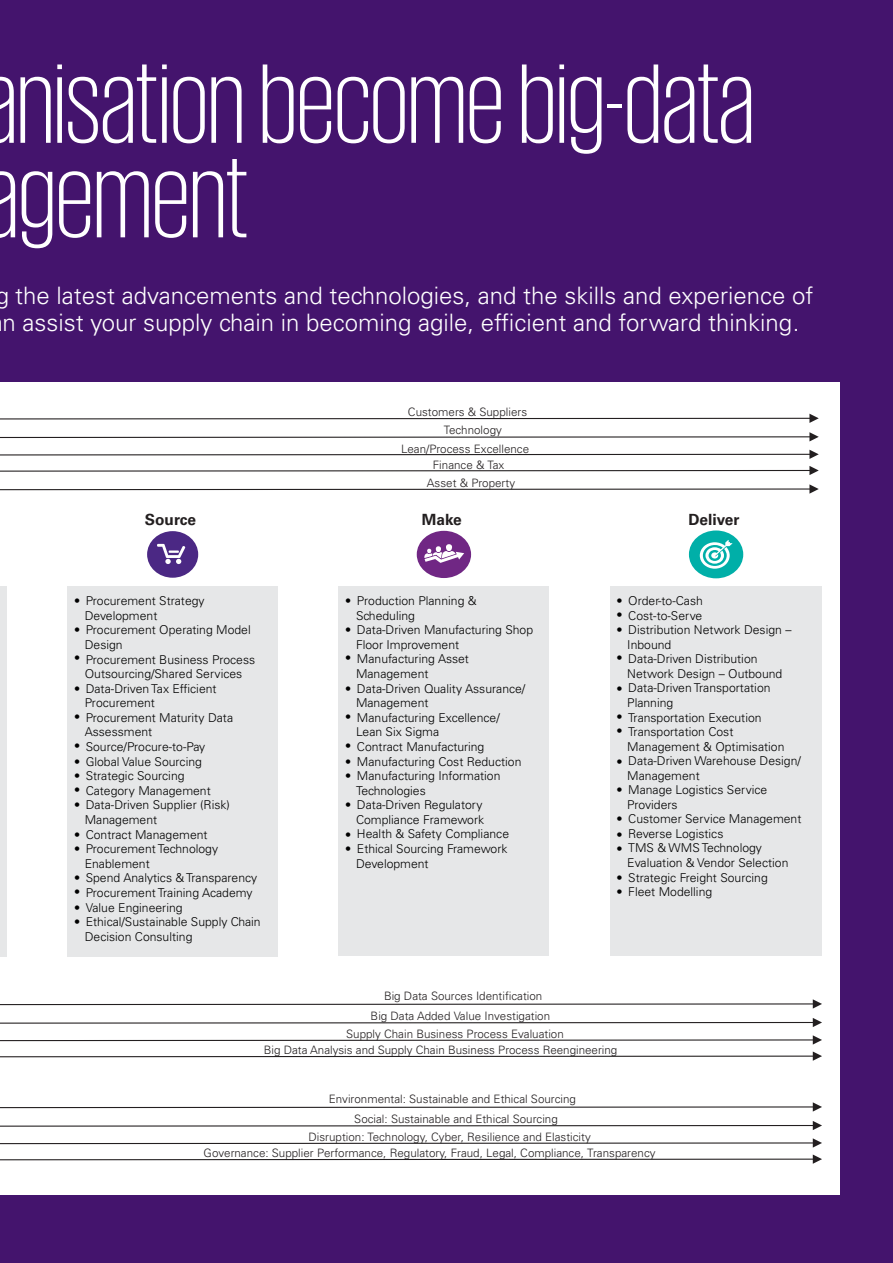
<style>
.page{position:relative;width:893px;height:1263px;background:#44146d}
.page>*{position:absolute;margin:0;border:0;box-sizing:border-box;transform-origin:0 0}
.t1{font:300 115.5px/94.5px "KPMG";color:#fff}
.t2{font:300 24px/27px "Univers LT Std";color:#fff}
.t3{font:700 15.45px "Univers";color:#231f20}
.t4{font:300 12.15px/14.5px "Univers";color:#000}
.t5{font:300 11.55px/20.5px "Univers LT Std";color:#231f20}
.s1{font-family:"Univers LT Std"}
</style>
<div class="page">
<div style="left:0;top:382px;width:840px;height:812px;background:#fff"></div>
<div style="left:0;top:586px;width:7px;height:371px;background:#e6e7e8"></div>
<div style="left:68px;top:586px;width:210px;height:371px;background:#e6e7e8"></div>
<div style="left:339px;top:586px;width:210px;height:370px;background:#e6e7e8"></div>
<div style="left:610px;top:586px;width:212px;height:370px;background:#e6e7e8"></div>
<div style="left:147px;top:531px;width:51px;height:47px;background:#4b2884;border-radius:50%"></div>
<svg style="left:157px;top:544px;width:28px;height:20px"></svg>
<div style="left:417px;top:531px;width:54px;height:47px;background:#702784;border-radius:50%"></div>
<svg style="left:424px;top:544px;width:40px;height:19px"></svg>
<div style="left:689px;top:530px;width:54px;height:48px;background:#00afa8;border-radius:50%"></div>
<svg style="left:700px;top:540px;width:32px;height:29px"></svg>
<svg style="left:0;top:414px;width:819px;height:9px"></svg>
<svg style="left:0;top:432px;width:819px;height:9px"></svg>
<svg style="left:0;top:450px;width:819px;height:9px"></svg>
<svg style="left:0;top:466px;width:819px;height:9px"></svg>
<svg style="left:0;top:484px;width:819px;height:10px"></svg>
<svg style="left:0;top:1102px;width:822px;height:9px"></svg>
<svg style="left:0;top:1121px;width:822px;height:9px"></svg>
<svg style="left:0;top:1138px;width:822px;height:9px"></svg>
<svg style="left:0;top:1154px;width:822px;height:10px"></svg>
<svg style="left:0;top:999px;width:822px;height:9px"></svg>
<svg style="left:0;top:1018px;width:822px;height:9px"></svg>
<svg style="left:0;top:1035px;width:822px;height:9px"></svg>
<svg style="left:0;top:1051px;width:822px;height:10px"></svg>
<h1 class="t1" style="left:-18px;top:54px;width:773px">nisation become big-data agement</h1>
<h2 class="t2" style="left:-5px;top:282px;width:820px">g the latest advancements and technologies, and the skills and experience of n assist your supply chain in becoming agile, efficient and forward thinking.</h2>
<p class="t5" style="left:408px;top:401px;width:121px">Customers &amp; Suppliers</p>
<p class="t5" style="left:444px;top:420px;width:59px">Technology</p>
<p class="t5" style="left:401px;top:438px;width:130px">Lean/Process Excellence</p>
<p class="t5" style="left:427px;top:456px;width:90px;line-height:18.1px;text-align:center">Finance &amp; Tax<br>Asset &amp; Property</p>
<p class="t3" style="left:145px;top:510px;width:53px">Source</p>
<p class="t3" style="left:422px;top:510px;width:41px">Make</p>
<p class="t3" style="left:688px;top:510px;width:53px">Deliver</p>
<p class="t4" style="left:85px;top:594px;width:121px;text-indent:-11px"><span class="s1">•</span> Procurement Strategy<br>Development</p>
<p class="t4" style="left:85px;top:623px;width:167px;text-indent:-11px"><span class="s1">•</span> Procurement Operating Model<br>Design</p>
<p class="t4" style="left:74px;top:652px;width:183px;text-align:center"><span class="s1">•</span> Procurement Business Process<br>Outsourcing/Shared Services</p>
<p class="t4" style="left:85px;top:681px;width:133px;text-indent:-11px"><span class="s1">•</span> Data-Driven Tax Efficient<br>Procurement</p>
<p class="t4" style="left:85px;top:710px;width:150px;text-indent:-11px"><span class="s1">•</span> Procurement Maturity Data<br>Assessment</p>
<p class="t4" style="left:74px;top:739px;width:133px"><span class="s1">•</span> Source/Procure-to-Pay</p>
<p class="t4" style="left:74px;top:754px;width:129px"><span class="s1">•</span> Global Value Sourcing</p>
<p class="t4" style="left:74px;top:769px;width:112px"><span class="s1">•</span> Strategic Sourcing</p>
<p class="t4" style="left:74px;top:783px;width:138px"><span class="s1">•</span> Category Management</p>
<p class="t4" style="left:85px;top:798px;width:147px;text-indent:-11px"><span class="s1">•</span> Data-Driven Supplier (Risk)<br>Management</p>
<p class="t4" style="left:74px;top:827px;width:135px"><span class="s1">•</span> Contract Management</p>
<p class="t4" style="left:85px;top:841px;width:135px;text-indent:-11px"><span class="s1">•</span> Procurement Technology<br>Enablement</p>
<p class="t4" style="left:74px;top:871px;width:185px"><span class="s1">•</span> Spend Analytics &amp; Transparency</p>
<p class="t4" style="left:74px;top:885px;width:180px"><span class="s1">•</span> Procurement Training Academy</p>
<p class="t4" style="left:74px;top:900px;width:110px"><span class="s1">•</span> Value Engineering</p>
<p class="t4" style="left:85px;top:914px;width:177px;text-indent:-11px"><span class="s1">•</span> Ethical/Sustainable Supply Chain<br>Decision Consulting</p>
<p class="t4" style="left:356px;top:594px;width:122px;text-indent:-11px"><span class="s1">•</span> Production Planning &amp;<br>Scheduling</p>
<p class="t4" style="left:356px;top:623px;width:179px;text-indent:-11px"><span class="s1">•</span> Data-Driven Manufacturing Shop<br>Floor Improvement</p>
<p class="t4" style="left:356px;top:652px;width:115px;text-indent:-11px"><span class="s1">•</span> Manufacturing Asset<br>Management</p>
<p class="t4" style="left:356px;top:681px;width:171px;text-indent:-11px"><span class="s1">•</span> Data-Driven Quality Assurance/<br>Management</p>
<p class="t4" style="left:356px;top:710px;width:145px;text-indent:-11px"><span class="s1">•</span> Manufacturing Excellence/<br>Lean Six Sigma</p>
<p class="t4" style="left:345px;top:739px;width:141px"><span class="s1">•</span> Contract Manufacturing</p>
<p class="t4" style="left:345px;top:754px;width:178px"><span class="s1">•</span> Manufacturing Cost Reduction</p>
<p class="t4" style="left:356px;top:768px;width:146px;text-indent:-11px"><span class="s1">•</span> Manufacturing Information<br>Technologies</p>
<p class="t4" style="left:345px;top:798px;width:140px;text-align:right"><span class="s1">•</span> Data-Driven Regulatory<br>Compliance Framework</p>
<p class="t4" style="left:345px;top:827px;width:165px"><span class="s1">•</span> Health &amp; Safety Compliance</p>
<p class="t4" style="left:356px;top:841px;width:153px;text-indent:-11px"><span class="s1">•</span> Ethical Sourcing Framework<br>Development</p>
<p class="t4" style="left:617px;top:594px;width:88px"><span class="s1">•</span> Order-to-Cash</p>
<p class="t4" style="left:617px;top:608px;width:87px"><span class="s1">•</span> Cost-to-Serve</p>
<p class="t4" style="left:627px;top:623px;width:166px;text-indent:-11px"><span class="s1">•</span> Distribution Network Design –<br>Inbound</p>
<p class="t4" style="left:627px;top:652px;width:157px;text-indent:-11px"><span class="s1">•</span> Data-Driven Distribution<br>Network Design – Outbound</p>
<p class="t4" style="left:627px;top:681px;width:145px;text-indent:-11px"><span class="s1">•</span> Data-Driven Transportation<br>Planning</p>
<p class="t4" style="left:617px;top:710px;width:147px"><span class="s1">•</span> Transportation Execution</p>
<p class="t4" style="left:627px;top:724px;width:159px;text-indent:-11px"><span class="s1">•</span> Transportation Cost<br>Management &amp; Optimisation</p>
<p class="t4" style="left:627px;top:754px;width:175px;text-indent:-11px"><span class="s1">•</span> Data-Driven Warehouse Design/<br>Management</p>
<p class="t4" style="left:627px;top:783px;width:142px;text-indent:-11px"><span class="s1">•</span> Manage Logistics Service<br>Providers</p>
<p class="t4" style="left:617px;top:812px;width:186px"><span class="s1">•</span> Customer Service Management</p>
<p class="t4" style="left:617px;top:826px;width:108px"><span class="s1">•</span> Reverse Logistics</p>
<p class="t4" style="left:627px;top:841px;width:163px;text-indent:-11px"><span class="s1">•</span> TMS &amp; WMS Technology<br>Evaluation &amp; Vendor Selection</p>
<p class="t4" style="left:617px;top:870px;width:153px"><span class="s1">•</span> Strategic Freight Sourcing</p>
<p class="t4" style="left:617px;top:884px;width:97px"><span class="s1">•</span> Fleet Modelling</p>
<p class="t5" style="left:371px;top:985px;width:181px;text-align:center">Big Data Sources Identification<br>Big Data Added Value Investigation</p>
<p class="t5" style="left:264px;top:1026px;width:355px;line-height:15.9px;text-indent:82px">Supply Chain Business Process Evaluation<br>Big Data Analysis and Supply Chain Business Process Reengineering</p>
<p class="t5" style="left:354px;top:1088px;width:223px;text-indent:-26px">Environmental: Sustainable and Ethical Sourcing<br>Social: Sustainable and Ethical Sourcing</p>
<p class="t5" style="left:204px;top:1129px;width:453px;line-height:15.9px;text-indent:105px">Disruption: Technology, Cyber, Resilience and Elasticity<br>Governance: Supplier Performance, Regulatory, Fraud, Legal, Compliance, Transparency</p>
</div>
